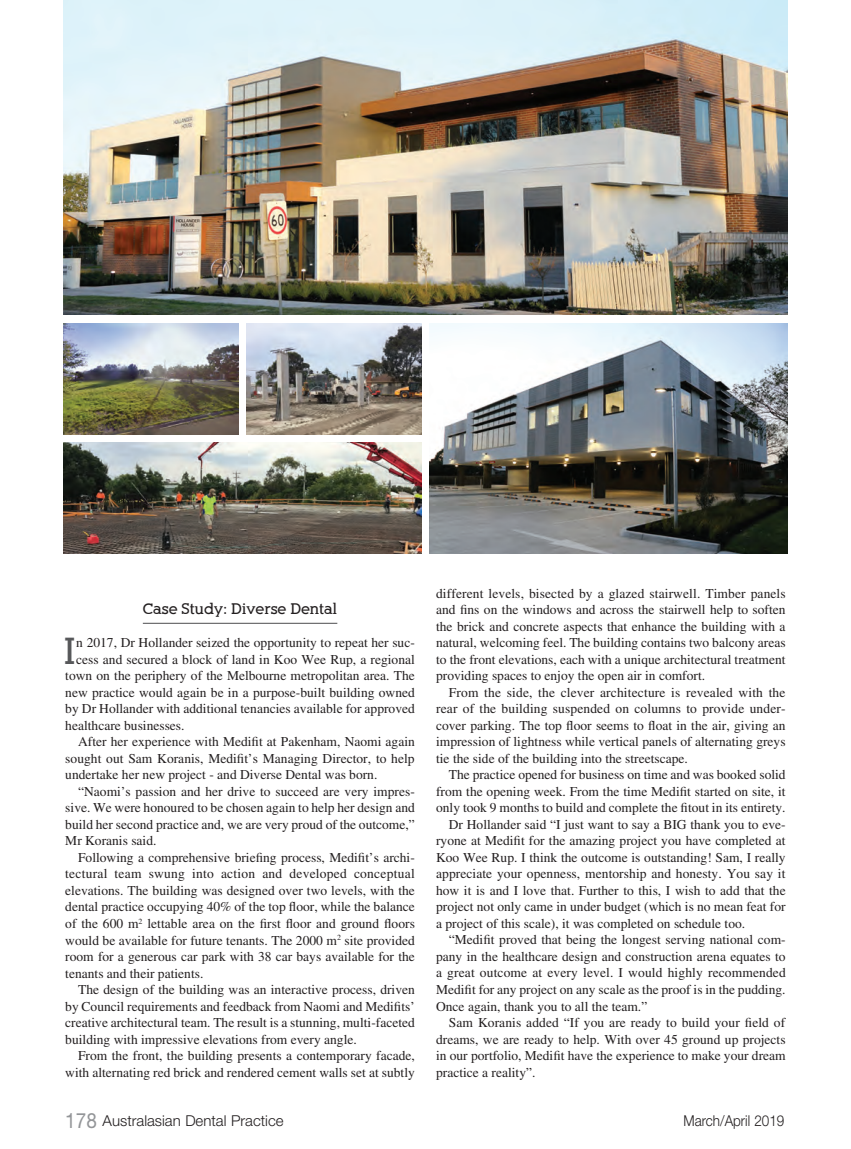
<style>
.page{position:relative;width:851px;height:1149px;background:#fff}
.page>*{position:absolute;margin:0;border:0;box-sizing:border-box;transform-origin:0 0}
.t1{font:700 36.6px "Alexandria FLF";color:#57585a}
.t2{font:300 15px "Helvetica Neue";color:#231f20}
.t3{font:700 15px "Alexandria FLF";color:#231f20}
.t4{font:300 15px "Helvetica Neue";color:#231f20;scale:.9 1}
.t5{font:13.5px/16.5px "Times";color:#231f20;text-align:justify}
.t6{font:13.5px "Times";letter-spacing:.02em;color:#231f20}
.s1{font-weight:400;font-size:21px;color:#939598}
</style>
<div class="page">
<hr style="left:143px;top:622px;width:194px;height:1px;background:#57585a">
<img style="left:429px;top:323px;width:358px;height:230px">
<img style="left:64px;top:442px;width:357px;height:111px">
<img style="left:64px;top:323px;width:174px;height:111px">
<img style="left:247px;top:323px;width:174px;height:111px">
<img style="left:64px;top:0;width:723px;height:315px">
<p class="t3" style="left:143px;top:601px;width:196px">Case Study: Diverse Dental</p>
<h1 class="t1" style="left:63px;top:631px;width:14px">I</h1>
<p class="t5" style="left:76px;top:635px;width:340px">n 2017, Dr Hollander seized the opportunity to repeat her suc-</p>
<p class="t5" style="left:76px;top:652px;width:340px">cess and secured a block of land in Koo Wee Rup, a regional</p>
<p class="t5" style="left:65px;top:668px;width:351px">town on the periphery of the Melbourne metropolitan area. The</p>
<p class="t5" style="left:65px;top:685px;width:351px">new practice would again be in a purpose-built building owned</p>
<p class="t5" style="left:65px;top:701px;width:351px">by Dr Hollander with additional tenancies available for approved</p>
<p class="t5" style="left:65px;top:718px;width:121px">healthcare businesses.</p>
<p class="t5" style="left:78px;top:734px;width:338px">After her experience with Medifit at Pakenham, Naomi again</p>
<p class="t5" style="left:65px;top:751px;width:351px">sought out Sam Koranis, Medifit’s Managing Director, to help</p>
<p class="t5" style="left:65px;top:767px;width:313px">undertake her new project - and Diverse Dental was born.</p>
<p class="t5" style="left:78px;top:784px;width:338px">“Naomi’s passion and her drive to succeed are very impres-</p>
<p class="t5" style="left:65px;top:800px;width:351px">sive. We were honoured to be chosen again to help her design and</p>
<p class="t5" style="left:65px;top:817px;width:351px">build her second practice and, we are very proud of the outcome,”</p>
<p class="t5" style="left:65px;top:833px;width:93px">Mr Koranis said.</p>
<p class="t5" style="left:78px;top:850px;width:338px">Following a comprehensive briefing process, Medifit’s archi-</p>
<p class="t6" style="left:65px;top:868px;width:351px">tectural team swung into action and developed conceptual</p>
<p class="t5" style="left:65px;top:883px;width:351px">elevations. The building was designed over two levels, with the</p>
<p class="t5" style="left:65px;top:899px;width:351px">dental practice occupying 40% of the top floor, while the balance</p>
<p class="t5" style="left:65px;top:916px;width:351px">of the 600 m<sup>2</sup> lettable area on the first floor and ground floors</p>
<p class="t5" style="left:65px;top:932px;width:351px">would be available for future tenants. The 2000 m<sup>2</sup> site provided</p>
<p class="t5" style="left:65px;top:949px;width:351px">room for a generous car park with 38 car bays available for the</p>
<p class="t5" style="left:65px;top:965px;width:139px">tenants and their patients.</p>
<p class="t5" style="left:78px;top:982px;width:338px">The design of the building was an interactive process, driven</p>
<p class="t5" style="left:65px;top:998px;width:351px">by Council requirements and feedback from Naomi and Medifits’</p>
<p class="t5" style="left:65px;top:1015px;width:351px">creative architectural team. The result is a stunning, multi-faceted</p>
<p class="t5" style="left:65px;top:1031px;width:293px">building with impressive elevations from every angle.</p>
<p class="t5" style="left:78px;top:1048px;width:338px">From the front, the building presents a contemporary facade,</p>
<p class="t5" style="left:65px;top:1064px;width:351px">with alternating red brick and rendered cement walls set at subtly</p>
<p class="t5" style="left:436px;top:586px;width:351px">different levels, bisected by a glazed stairwell. Timber panels and fins on the windows and across the stairwell help to soften the brick and concrete aspects that enhance the building with a natural, welcoming feel. The building contains two balcony areas to the front elevations, each with a unique architectural treatment providing spaces to enjoy the open air in comfort.</p>
<p class="t5" style="left:436px;top:685px;width:351px;text-indent:13px">From the side, the clever architecture is revealed with the rear of the building suspended on columns to provide under&shy;cover parking. The top floor seems to float in the air, giving an impression of lightness while vertical panels of alternating greys tie the side of the building into the streetscape.</p>
<p class="t5" style="left:449px;top:767px;width:338px">The practice opened for business on time and was booked solid</p>
<p class="t5" style="left:436px;top:784px;width:351px">from the opening week. From the time Medifit started on site, it</p>
<p class="t5" style="left:436px;top:800px;width:351px">only took 9 months to build and complete the fitout in its entirety.</p>
<p class="t5" style="left:449px;top:817px;width:338px">Dr Hollander said “I just want to say a BIG thank you to eve-</p>
<p class="t5" style="left:436px;top:833px;width:351px">ryone at Medifit for the amazing project you have completed at</p>
<p class="t5" style="left:436px;top:850px;width:351px">Koo Wee Rup. I think the outcome is outstanding! Sam, I really</p>
<p class="t5" style="left:436px;top:866px;width:351px">appreciate your openness, mentorship and honesty. You say it</p>
<p class="t5" style="left:436px;top:883px;width:351px">how it is and I love that. Further to this, I wish to add that the</p>
<p class="t5" style="left:436px;top:899px;width:351px">project not only came in under budget (which is no mean feat for</p>
<p class="t5" style="left:436px;top:916px;width:310px">a project of this scale), it was completed on schedule too.</p>
<p class="t5" style="left:449px;top:932px;width:338px">“Medifit proved that being the longest serving national com-</p>
<p class="t5" style="left:436px;top:949px;width:351px">pany in the healthcare design and construction arena equates to</p>
<p class="t5" style="left:436px;top:965px;width:351px">a great outcome at every level. I would highly recommended</p>
<p class="t5" style="left:436px;top:982px;width:351px">Medifit for any project on any scale as the proof is in the pudding.</p>
<p class="t5" style="left:436px;top:998px;width:213px">Once again, thank you to all the team.”</p>
<p class="t5" style="left:449px;top:1015px;width:338px">Sam Koranis added “If you are ready to build your field of</p>
<p class="t5" style="left:436px;top:1031px;width:351px">dreams, we are ready to help. With over 45 ground up projects</p>
<p class="t5" style="left:436px;top:1048px;width:351px">in our portfolio, Medifit have the experience to make your dream</p>
<p class="t5" style="left:436px;top:1064px;width:101px">practice a reality”.</p>
<p class="t2" style="left:65px;top:1115px;width:220px"><span class="s1">178</span> Australasian Dental Practice</p>
<p class="t4" style="left:683px;top:1115px;width:114px">March/April 2019</p>
</div>
